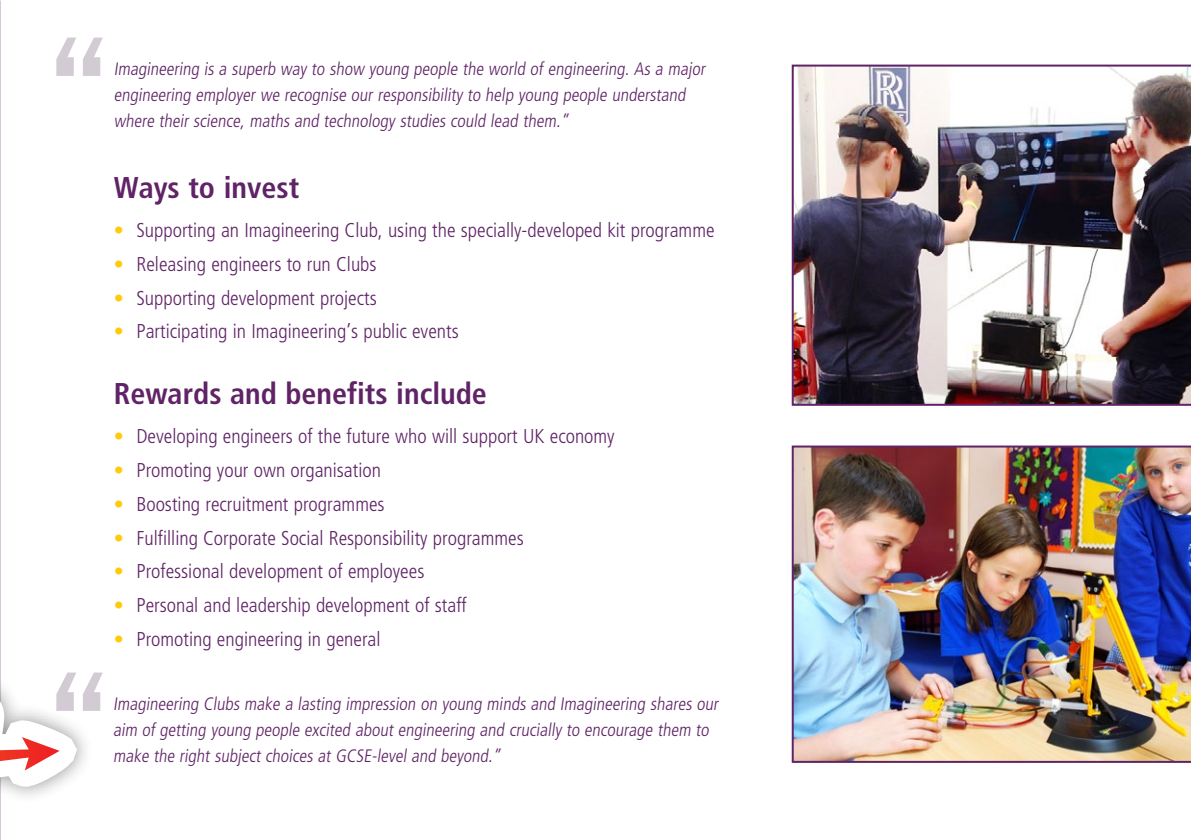
<style>
.page{position:relative;width:1191px;height:840px;background:#fff}
.page>*{position:absolute;margin:0;border:0;box-sizing:border-box;transform-origin:0 0}
.t1{font:700 144px "Handel Got D";color:#a697a9}
.t2{font:700 condensed 30px "Frutiger LT Std";color:#5f2366}
.BT_list{font:300 condensed 20px "Frutiger LT Std";color:#5f2366}
.BT{font:300 condensed 18px/26px "Frutiger LT Std";color:#5f2366}
.s1{color:#feca0a}
</style>
<div class="page">
<svg style="left:0;top:666px;width:86px;height:173px"></svg>
<img style="left:791px;top:445px;width:400px;height:317px">
<img style="left:791px;top:65px;width:400px;height:340px">
<h1 class="t1" style="left:49px;top:4px;width:62px">‘‘</h1>
<p class="BT" style="left:114px;top:56px;width:596px">Imagineering is a superb way to show young people the world of engineering. As a major engineering employer we recognise our responsibility to help young people understand where their science, maths and technology studies could lead them.”</p>
<h1 class="t1" style="left:49px;top:638px;width:62px">‘‘</h1>
<p class="t2" style="left:114px;top:169px;width:187px">Ways to invest</p>
<p class="BT_list" style="left:114px;top:219px;width:602px"><span class="s1">•</span> Supporting an Imagineering Club, using the specially-developed kit programme</p>
<p class="BT_list" style="left:114px;top:252px;width:264px"><span class="s1">•</span> Releasing engineers to run Clubs</p>
<p class="BT_list" style="left:114px;top:286px;width:265px"><span class="s1">•</span> Supporting development projects</p>
<p class="BT_list" style="left:114px;top:320px;width:346px"><span class="s1">•</span> Participating in Imagineering’s public events</p>
<p class="t2" style="left:114px;top:375px;width:375px">Rewards and benefits include</p>
<p class="BT_list" style="left:114px;top:425px;width:502px"><span class="s1">•</span> Developing engineers of the future who will support UK economy</p>
<p class="BT_list" style="left:114px;top:458px;width:269px"><span class="s1">•</span> Promoting your own organisation</p>
<p class="BT_list" style="left:114px;top:492px;width:272px"><span class="s1">•</span> Boosting recruitment programmes</p>
<p class="BT_list" style="left:114px;top:526px;width:411px"><span class="s1">•</span> Fulfilling Corporate Social Responsibility programmes</p>
<p class="BT_list" style="left:114px;top:559px;width:312px"><span class="s1">•</span> Professional development of employees</p>
<p class="BT_list" style="left:114px;top:593px;width:354px"><span class="s1">•</span> Personal and leadership development of staff</p>
<p class="BT_list" style="left:114px;top:627px;width:268px"><span class="s1">•</span> Promoting engineering in general</p>
<p class="BT" style="left:113px;top:690px;width:609px">Imagineering Clubs make a lasting impression on young minds and Imagineering shares our aim of getting young people excited about engineering and crucially to encourage them to make the right subject choices at GCSE-level and beyond.”</p>
</div>
